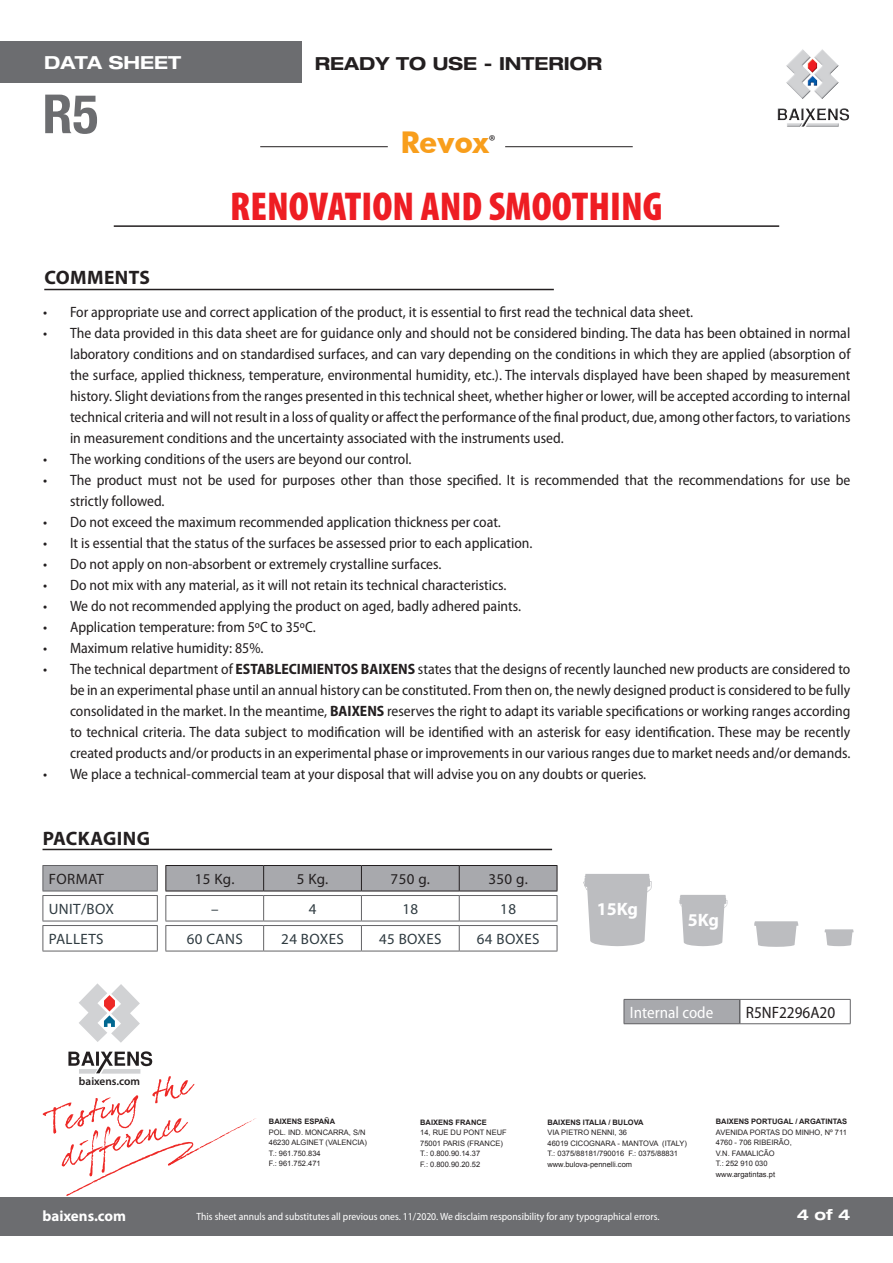
<style>
.page{position:relative;width:893px;height:1263px;background:#fff}
.page>*{position:absolute;margin:0;border:0;box-sizing:border-box;transform-origin:0 0}
.t1{font:700 condensed 54px "Helvetica Neue LT Com";color:#6c6d70}
.t2{font:900 condensed 40.5px "Myriad Pro";color:#ee1d23}
.t3{font:700 30px "Futura BT";letter-spacing:-.01em;color:#f89e1c}
.t4{font:700 19.5px "Myriad Pro";letter-spacing:.02em;color:#231f20}
.t5{font:700 expanded 18px "Helvetica Neue";color:#231f20}
.t6{font:700 expanded 18px "Helvetica Neue";color:#fff}
.t7{font:700 18px "Myriad Pro";color:#fff}
.t8{font:semi-condensed 16.5px "Myriad Pro";color:#fff}
.t9{font:semi-condensed 16.5px "Myriad Pro";color:#231f20}
.t10{font:semi-condensed 15px/21px "Myriad Pro";color:#231f20;text-align:justify}
.t11{font:15px "Myriad Pro";letter-spacing:.025em;color:#2f3b41}
.t12{font:15px "Myriad Pro";letter-spacing:.025em;color:#231f20}
.t13{font:700 15px "Myriad Pro";color:#fff}
.t14{font:700 expanded 15px "Helvetica Neue";color:#fff}
.t15{font:600 11.25px "Myriad Pro";color:#231f20}
.t16{font:semi-condensed 10.5px "Myriad Pro";color:#fff}
.t17{font:7.5px/10.5px "Arial";color:#231f20}
.t18{font:700 7.5px "Arial";color:#231f20}
.s1{font-family:"Minion Pro";font-weight:400;font-size:21px;color:#231f20}
.s2{font-weight:700}
</style>
<div class="page">
<div style="left:0;top:42px;width:301px;height:41px;background:#6c6d70"></div>
<hr style="left:114px;top:225px;width:665px;height:2px;background:#231f20">
<img style="left:777px;top:49px;width:72px;height:78px">
<hr style="left:260px;top:146px;width:128px;height:1px;background:#231f20">
<hr style="left:505px;top:146px;width:128px;height:1px;background:#231f20">
<hr style="left:44px;top:289px;width:510px;height:1px;background:#231f20">
<div style="left:0;top:1196px;width:893px;height:39px;background:#6c6d70"></div>
<hr style="left:43px;top:849px;width:509px;height:1px;background:#231f20">
<svg style="left:79px;top:983px;width:61px;height:60px"></svg>
<svg style="left:43px;top:1051px;width:213px;height:145px"></svg>
<hr style="left:43px;top:951px;width:115px;height:1px;background:#636366">
<hr style="left:165px;top:951px;width:99px;height:1px;background:#636366">
<hr style="left:264px;top:951px;width:97px;height:1px;background:#636366">
<hr style="left:361px;top:951px;width:98px;height:1px;background:#636366">
<hr style="left:459px;top:951px;width:98px;height:1px;background:#636366">
<svg style="left:43px;top:865px;width:515px;height:86px"></svg>
<hr style="left:165px;top:891px;width:99px;height:1px;background:#231f20">
<hr style="left:264px;top:891px;width:97px;height:1px;background:#231f20">
<hr style="left:361px;top:891px;width:98px;height:1px;background:#231f20">
<hr style="left:459px;top:891px;width:98px;height:1px;background:#231f20">
<svg style="left:679px;top:895px;width:49px;height:51px;background:#c6c7ca"></svg>
<svg style="left:754px;top:922px;width:44px;height:24px"></svg>
<svg style="left:825px;top:929px;width:29px;height:17px"></svg>
<svg style="left:583px;top:874px;width:69px;height:72px"></svg>
<div style="left:624px;top:999px;width:116px;height:25px;background:#a8a9ad"></div>
<svg style="left:739px;top:1000px;width:1px;height:23px"></svg>
<hr style="left:624px;top:999px;width:116px;height:1px;background:#636366">
<svg style="left:624px;top:1000px;width:1px;height:23px"></svg>
<hr style="left:740px;top:999px;width:110px;height:1px;background:#636366">
<svg style="left:850px;top:999px;width:1px;height:24px"></svg>
<hr style="left:624px;top:1023px;width:116px;height:1px;background:#636366">
<hr style="left:740px;top:1023px;width:110px;height:1px;background:#636366">
<p class="t6" style="left:44px;top:51px;width:138px">DATA SHEET</p>
<p class="t5" style="left:315px;top:53px;width:289px">READY TO USE - INTERIOR</p>
<h1 class="t1" style="left:43px;top:82px;width:57px">R5</h1>
<h3 class="t3" style="left:401px;top:124px;width:96px">Revox<span class="s1">®</span></h3>
<h2 class="t2" style="left:230px;top:184px;width:434px">RENOVATION AND SMOOTHING</h2>
<h3 class="t4" style="left:44px;top:264px;width:107px">COMMENTS</h3>
<p class="t10" style="left:43px;top:302px;width:652px">• For appropriate use and correct application of the product, it is essential to first read the technical data sheet.</p>
<p class="t10" style="left:70px;top:323px;width:782px;text-indent:-27px">• The data provided in this data sheet are for guidance only and should not be considered binding. The data has been obtained in normal laboratory conditions and on standardised surfaces, and can vary depending on the conditions in which they are applied (absorption of the surface, applied thickness, temperature, environmental humidity, etc.). The intervals displayed have been shaped by measurement history. Slight deviations from the ranges presented in this technical sheet, whether higher or lower, will be accepted according to internal technical criteria and will not result in a loss of quality or affect the performance of the final product, due, among other factors, to variations in measurement conditions and the uncertainty associated with the instruments used.</p>
<p class="t10" style="left:43px;top:449px;width:370px">• The working conditions of the users are beyond our control.</p>
<p class="t10" style="left:70px;top:470px;width:782px;text-indent:-27px">• The product must not be used for purposes other than those specified. It is recommended that the recommendations for use be strictly followed.</p>
<p class="t10" style="left:43px;top:512px;width:459px">• Do not exceed the maximum recommended application thickness per coat.</p>
<p class="t10" style="left:43px;top:533px;width:491px">• It is essential that the status of the surfaces be assessed prior to each application.</p>
<p class="t10" style="left:43px;top:554px;width:400px">• Do not apply on non-absorbent or extremely crystalline surfaces.</p>
<p class="t10" style="left:43px;top:575px;width:465px">• Do not mix with any material, as it will not retain its technical characteristics.</p>
<p class="t10" style="left:43px;top:596px;width:480px">• We do not recommended applying the product on aged, badly adhered paints.</p>
<p class="t10" style="left:43px;top:617px;width:274px">• Application temperature: from 5ºC to 35ºC.</p>
<p class="t10" style="left:43px;top:638px;width:222px">• Maximum relative humidity: 85%.</p>
<p class="t10" style="left:70px;top:659px;width:782px;text-indent:-27px">• The technical department of <span class="s2">ESTABLECIMIENTOS BAIXENS</span> states that the designs of recently launched new products are considered to be in an experimental phase until an annual history can be constituted. From then on, the newly designed product is considered to be fully consolidated in the market. In the meantime, <span class="s2">BAIXENS</span> reserves the right to adapt its variable specifications or working ranges according to technical criteria. The data subject to modification will be identified with an asterisk for easy identification. These may be recently created products and/or products in an experimental phase or improvements in our various ranges due to market needs and/or demands.</p>
<p class="t10" style="left:43px;top:764px;width:605px">• We place a technical-commercial team at your disposal that will advise you on any doubts or queries.</p>
<h3 class="t4" style="left:43px;top:825px;width:109px">PACKAGING</h3>
<p class="t12" style="left:49px;top:869px;width:56px">FORMAT</p>
<p class="t12" style="left:195px;top:869px;width:41px">15 Kg.</p>
<p class="t12" style="left:297px;top:869px;width:33px">5 Kg.</p>
<p class="t12" style="left:391px;top:869px;width:41px">750 g.</p>
<p class="t12" style="left:488px;top:869px;width:41px">350 g.</p>
<p class="t11" style="left:49px;top:900px;width:67px">UNIT/BOX</p>
<p class="t11" style="left:211px;top:900px;width:9px">–</p>
<p class="t11" style="left:309px;top:900px;width:9px">4</p>
<p class="t11" style="left:402px;top:900px;width:17px">18</p>
<p class="t11" style="left:500px;top:900px;width:17px">18</p>
<p class="t11" style="left:49px;top:930px;width:56px">PALLETS</p>
<p class="t11" style="left:187px;top:930px;width:58px">60 CANS</p>
<p class="t11" style="left:281px;top:930px;width:64px">24 BOXES</p>
<p class="t11" style="left:379px;top:930px;width:64px">45 BOXES</p>
<p class="t11" style="left:477px;top:930px;width:64px">64 BOXES</p>
<p class="t7" style="left:597px;top:897px;width:43px">15Kg</p>
<p class="t7" style="left:688px;top:908px;width:33px">5Kg</p>
<p class="t15" style="left:79px;top:1074px;width:63px">baixens.com</p>
<p class="t18" style="left:269px;top:1117px;width:68px">BAIXENS ESPAÑA</p>
<p class="t17" style="left:269px;top:1127px;width:100px">POL. IND. MONCARRA, S/N<br>46230 ALGINET (VALENCIA)<br>T.: 961.750.834<br>F.: 961.752.471</p>
<p class="t18" style="left:420px;top:1117px;width:68px">BAIXENS FRANCE</p>
<p class="t17" style="left:420px;top:1127px;width:88px">14, RUE DU PONT NEUF<br>75001 PARIS (FRANCE)<br>T.: 0.800.90.14.37<br>F.: 0.800.90.20.52</p>
<p class="t8" style="left:630px;top:1003px;width:85px">Internal code</p>
<p class="t9" style="left:746px;top:1003px;width:91px">R5NF2296A20</p>
<p class="t18" style="left:547px;top:1117px;width:98px">BAIXENS ITALIA / BULOVA</p>
<p class="t17" style="left:547px;top:1127px;width:141px">VIA PIETRO NENNI, 36<br>46019 CICOGNARA - MANTOVA (ITALY)<br>T.: 0375/88181/790016 F.: 0375/88831 www.bulova-pennelli.com</p>
<p class="t18" style="left:716px;top:1117px;width:133px">BAIXENS PORTUGAL / ARGATINTAS</p>
<p class="t17" style="left:716px;top:1127px;width:132px">AVENIDA PORTAS DO MINHO, Nº 711<br>4760 - 706 RIBEIRÃO,<br>V.N. FAMALICÃO<br>T.: 252 910 030<br>www.argatintas.pt</p>
<p class="t13" style="left:43px;top:1206px;width:85px">baixens.com</p>
<p class="t16" style="left:196px;top:1211px;width:465px">This sheet annuls and substitutes all previous ones. 11/2020. We disclaim responsibility for any typographical errors.</p>
<p class="t14" style="left:797px;top:1206px;width:55px">4 of 4</p>
</div>
